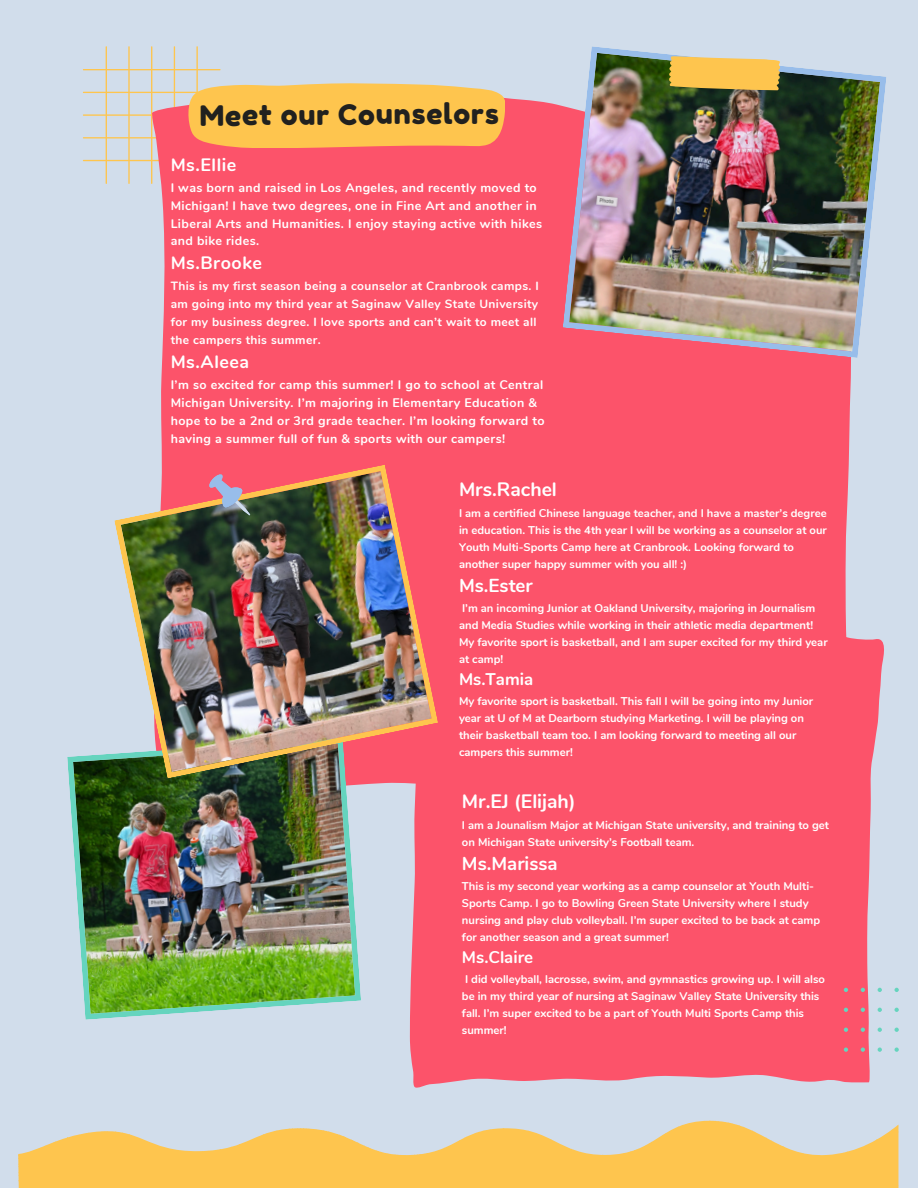
<style>
.page{position:relative;width:918px;height:1188px;background:#d1ddeb}
.page>*{position:absolute;margin:0;border:0;box-sizing:border-box;transform-origin:0 0}
.t1{font:28.2px "Fredoka One";letter-spacing:.02em;color:#21211f}
.t2{font:700 19.35px "Nunito";color:#fff}
.t3{font:700 18.75px "Nunito";color:#fff}
.t4{font:700 18px "Nunito";letter-spacing:.03em;color:#fff}
.t5{font:700 16.95px "Nunito";color:#fff}
.t6{font:700 12.45px/17.9px "Nunito";letter-spacing:.03em;color:#fff}
.t7{font:700 12px/17.9px "Nunito";letter-spacing:.03em;color:#fff}
.t8{font:700 11.25px/17px "Nunito";color:#fff}
</style>
<div class="page">
<svg style="left:409px;top:639px;width:475px;height:449px;background:#f85d73"></svg>
<div style="left:161px;top:98px;width:715px;height:701px;background:#fc536a"></div>
<svg style="left:878px;top:1008px;width:4px;height:4px"></svg>
<svg style="left:861px;top:1008px;width:4px;height:4px"></svg>
<svg style="left:844px;top:1008px;width:4px;height:4px"></svg>
<svg style="left:895px;top:1008px;width:4px;height:4px"></svg>
<svg style="left:878px;top:1028px;width:4px;height:4px"></svg>
<svg style="left:861px;top:1028px;width:4px;height:4px"></svg>
<svg style="left:844px;top:1028px;width:4px;height:4px"></svg>
<svg style="left:895px;top:1028px;width:4px;height:4px"></svg>
<svg style="left:878px;top:988px;width:4px;height:4px"></svg>
<svg style="left:861px;top:988px;width:4px;height:4px"></svg>
<svg style="left:844px;top:988px;width:4px;height:4px"></svg>
<svg style="left:895px;top:988px;width:4px;height:4px"></svg>
<svg style="left:878px;top:1047px;width:4px;height:5px"></svg>
<svg style="left:861px;top:1047px;width:4px;height:5px"></svg>
<svg style="left:844px;top:1047px;width:4px;height:5px"></svg>
<svg style="left:895px;top:1047px;width:4px;height:5px"></svg>
<img style="left:563px;top:46px;width:323px;height:312px">
<img style="left:67px;top:754px;width:294px;height:266px">
<img style="left:114px;top:465px;width:324px;height:314px">
<svg style="left:667px;top:49px;width:115px;height:48px"></svg>
<svg style="left:83px;top:46px;width:421px;height:138px"></svg>
<svg style="left:209px;top:474px;width:41px;height:41px;background:#b3838e"></svg>
<svg style="left:18px;top:1121px;width:881px;height:67px;fill:#fec54e"></svg>
<p class="t1" style="left:200px;top:97px;width:301px">Meet our Counselors</p>
<p class="t4" style="left:171px;top:153px;width:67px">Ms.Ellie</p>
<p class="t6" style="left:171px;top:179px;width:373px">I was born and raised in Los Angeles, and recently moved to Michigan! I have two degrees, one in Fine Art and another in Liberal Arts and Humanities. I enjoy staying active with hikes and bike rides.</p>
<p class="t4" style="left:171px;top:251px;width:93px">Ms.Brooke</p>
<p class="t7" style="left:171px;top:277px;width:370px">This is my first season being a counselor at Cranbrook camps. I am going into my third year at Saginaw Valley State University for my business degree. I love sports and can’t wait to meet all the campers this summer.</p>
<p class="t4" style="left:171px;top:350px;width:80px">Ms.Aleea</p>
<p class="t6" style="left:171px;top:376px;width:375px">I’m so excited for camp this summer! I go to school at Central Michigan University. I’m majoring in Elementary Education &amp; hope to be a 2nd or 3rd grade teacher. I’m looking forward to having a summer full of fun &amp; sports with our campers!</p>
<p class="t2" style="left:459px;top:477px;width:99px">Mrs.Rachel</p>
<h1 class="t8" style="left:459px;top:505px;width:369px">I am a certified Chinese language teacher, and I have a master’s degree in education. This is the 4th year I will be working as a counselor at our Youth Multi-Sports Camp here at Cranbrook. Looking forward to another super happy summer with you all! :)</h1>
<p class="t3" style="left:459px;top:573px;width:75px">Ms.Ester</p>
<p class="t8" style="left:459px;top:600px;width:370px">I’m an incoming Junior at Oakland University, majoring in Journalism and Media Studies while working in their athletic media department!<br>My favorite sport is basketball, and I am super excited for my third year at camp!</p>
<p class="t5" style="left:459px;top:668px;width:76px">Ms.Tamia</p>
<p class="t8" style="left:459px;top:693px;width:356px">My favorite sport is basketball. This fall I will be going into my Junior year at U of M at Dearborn studying Marketing. I will be playing on their basketball team too. I am looking forward to meeting all our campers this summer!</p>
<p class="t2" style="left:462px;top:789px;width:115px">Mr.EJ (Elijah)</p>
<p class="t8" style="left:462px;top:817px;width:368px">I am a Jounalism Major at Michigan State university, and training to get on Michigan State university’s Football team.</p>
<p class="t3" style="left:462px;top:851px;width:97px">Ms.Marissa</p>
<p class="t8" style="left:462px;top:878px;width:360px">This is my second year working as a camp counselor at Youth Multi-Sports Camp. I go to Bowling Green State University where I study nursing and play club volleyball. I’m super excited to be back at camp for another season and a great summer!</p>
<p class="t5" style="left:462px;top:946px;width:73px">Ms.Claire</p>
<p class="t8" style="left:462px;top:971px;width:365px">I did volleyball, lacrosse, swim, and gymnastics growing up. I will also be in my third year of nursing at Saginaw Valley State University this fall. I’m super excited to be a part of Youth Multi Sports Camp this summer!</p>
</div>
